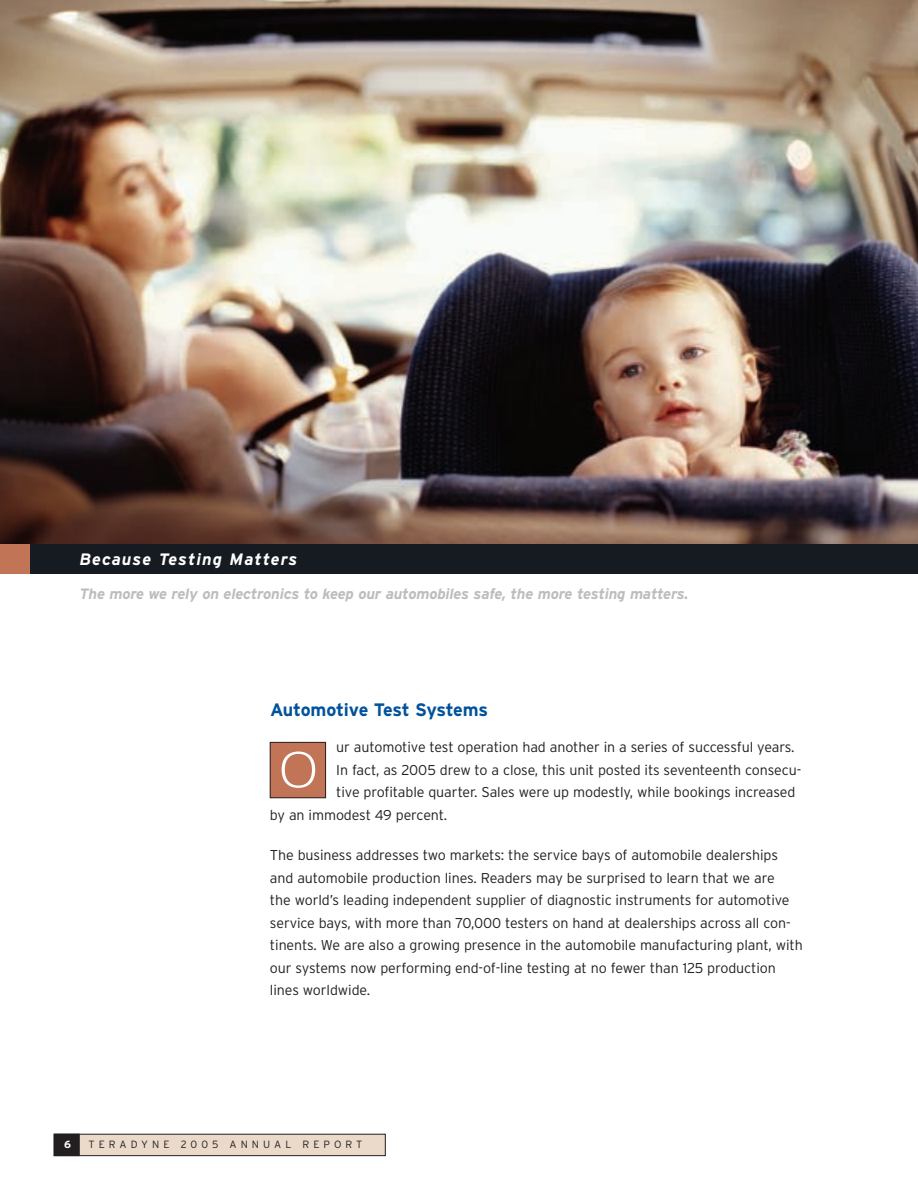
<style>
.page{position:relative;width:918px;height:1188px;background:#fff}
.page>*{position:absolute;margin:0;border:0;box-sizing:border-box;transform-origin:0 0}
.t1{font:300 54px "Serifa BT";color:#fff}
.t2{font:700 18px "Interstate";letter-spacing:-.015em;color:#01529a}
.t3{font:italic 700 16.5px "Interstate";letter-spacing:.065em;color:#fff}
.t4{font:italic 700 15px "Interstate";letter-spacing:-.015em;color:#bcbdc0}
.t5{font:300 14.25px/22.5px "Interstate";letter-spacing:-.005em;color:#231f20}
.t6{font:300 10.5px "Interstate";letter-spacing:.385em;color:#231f20}
.t7{font:700 10.5px "Interstate";color:#fff}
</style>
<div class="page">
<div style="left:54px;top:1134px;width:331px;height:22px;background:#ebdaca"></div>
<div style="left:54px;top:1134px;width:332px;height:22px;border:1px solid #231f20"></div>
<div style="left:54px;top:1134px;width:25px;height:21px;background:#231f20"></div>
<div style="left:54px;top:1134px;width:26px;height:22px;border:1px solid #231f20"></div>
<img style="left:0;top:0;width:918px;height:544px">
<div style="left:30px;top:544px;width:888px;height:30px;background:#151b21"></div>
<div style="left:0;top:544px;width:30px;height:30px;background:#c27556"></div>
<div style="left:270px;top:742px;width:56px;height:56px;background:#c27556"></div>
<div style="left:270px;top:742px;width:56px;height:56px;border:1px solid #231f20"></div>
<p class="t3" style="left:80px;top:549px;width:219px">Because Testing Matters</p>
<p class="t4" style="left:80px;top:585px;width:611px">The more we rely on electronics to keep our automobiles safe, the more testing matters.</p>
<p class="t2" style="left:270px;top:700px;width:220px">Automotive Test Systems</p>
<p class="t5" style="left:336px;top:736px;width:460px">ur automotive test operation had another in a series of successful years.</p>
<p class="t5" style="left:336px;top:759px;width:467px">In fact, as 2005 drew to a close, this unit posted its seventeenth consecu-</p>
<p class="t5" style="left:336px;top:781px;width:461px">tive profitable quarter. Sales were up modestly, while bookings increased</p>
<p class="t5" style="left:270px;top:804px;width:179px">by an immodest 49 percent.</p>
<p class="t5" style="left:270px;top:844px;width:534px">The business addresses two markets: the service bays of automobile dealerships and automobile production lines. Readers may be surprised to learn that we are<br>the world’s leading independent supplier of diagnostic instruments for automotive service bays, with more than 70,000 testers on hand at dealerships across all con&shy;tinents. We are also a growing presence in the automobile manufacturing plant, with our systems now performing end-of-line testing at no fewer than 125 production lines worldwide.</p>
<h1 class="t1" style="left:279px;top:752px;width:40px">O</h1>
<p class="t7" style="left:64px;top:1138px;width:8px">6</p>
<p class="t6" style="left:88px;top:1138px;width:275px">TERADYNE 2005 ANNUAL REPORT</p>
</div>
